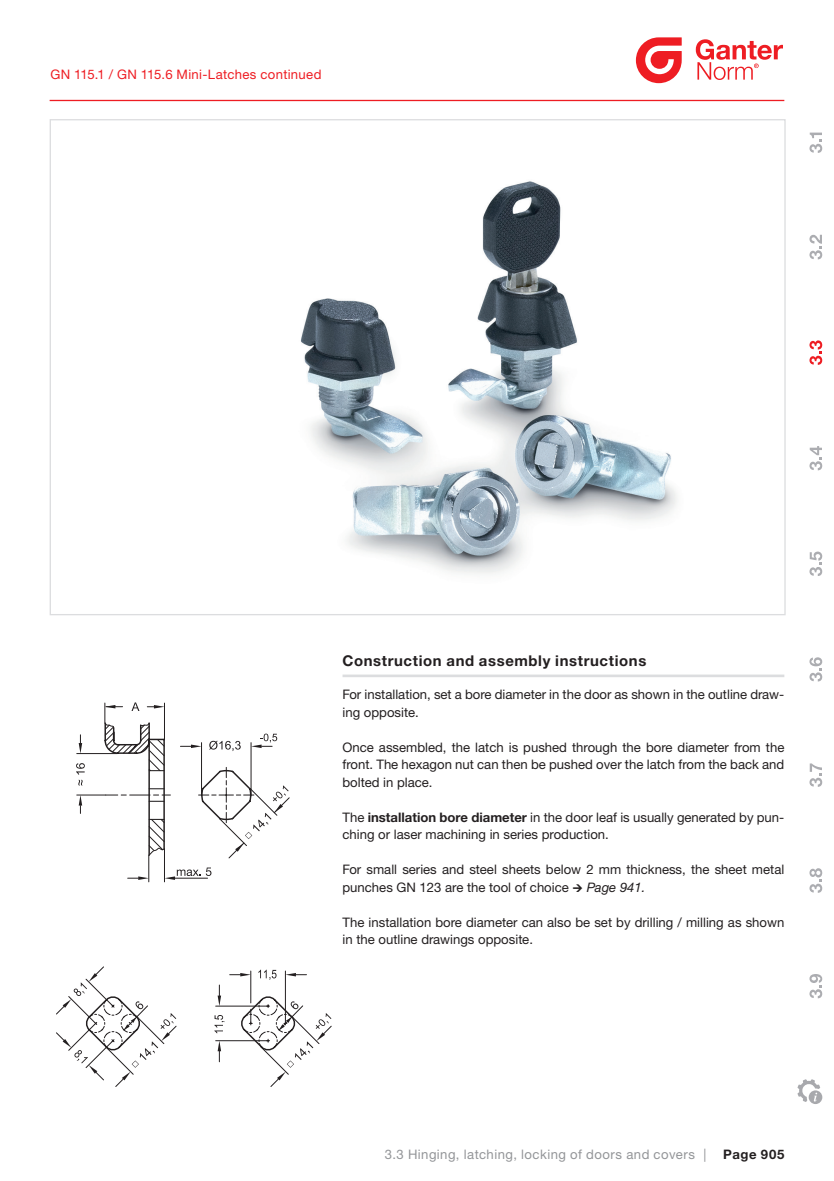
<style>
.page{position:relative;width:834px;height:1181px;background:#fff}
.page>*{position:absolute;margin:0;border:0;box-sizing:border-box;transform-origin:0 0}
.t1{font:700 14.88px "Helvetica Neue LT Pro";letter-spacing:.04em;color:#231f20}
.t2{font:13.12px/17.5px "Helvetica Neue LTW1 G";color:#231f20}
.t3{font:13.12px "Helvetica Neue LTW1 G";letter-spacing:.035em;color:#939598}
.t4{font:13.12px "Helvetica Neue LTW1 G";letter-spacing:.025em;color:#ee1d23}
.t5{font:700 13.12px "Helvetica Neue LTW1 G";letter-spacing:.045em;color:#231f20}
.s1{font-weight:700}
.s2{font-style:italic}
</style>
<div class="page">
<hr style="left:50px;top:100px;width:734px;height:1px;background:#ee1d23">
<svg style="left:797px;top:132px;width:26px;height:972px"></svg>
<svg style="left:635px;top:37px;width:46px;height:46px"></svg>
<svg style="left:695px;top:39px;width:87px;height:41px"></svg>
<img style="left:301px;top:181px;width:376px;height:393px">
<svg style="left:76px;top:702px;width:214px;height:180px"></svg>
<hr style="left:342px;top:674px;width:442px;height:3px;background:#dcdddf">
<svg style="left:56px;top:966px;width:276px;height:121px"></svg>
<p class="t4" style="left:50px;top:67px;width:272px">GN 115.1 / GN 115.6 Mini-Latches continued</p>
<p class="t1" style="left:342px;top:651px;width:305px">Construction and assembly instructions</p>
<p class="t2" style="left:342px;top:685px;width:443px">For installation, set a bore diameter in the door as shown in the outline draw&shy;ing opposite.</p>
<p class="t2" style="left:342px;top:738px;width:443px;text-align:justify">Once assembled, the latch is pushed through the bore diameter from the front. The hexagon nut can then be pushed over the latch from the back and bolted in place.</p>
<p class="t2" style="left:342px;top:808px;width:443px">The <span class="s1">installation bore diameter</span> in the door leaf is usually generated by pun&shy;ching or laser machining in series production.</p>
<p class="t2" style="left:342px;top:860px;width:443px">For small series and steel sheets below 2 mm thickness, the sheet metal punches GN 123 are the tool of choice <span class="s2">→ Page 941.</span></p>
<p class="t2" style="left:342px;top:913px;width:443px">The installation bore diameter can also be set by drilling / milling as shown in the outline drawings opposite.</p>
<p class="t3" style="left:385px;top:1146px;width:323px">3.3 Hinging, latching, locking of doors and covers |</p>
<p class="t5" style="left:723px;top:1146px;width:62px">Page 905</p>
</div>
